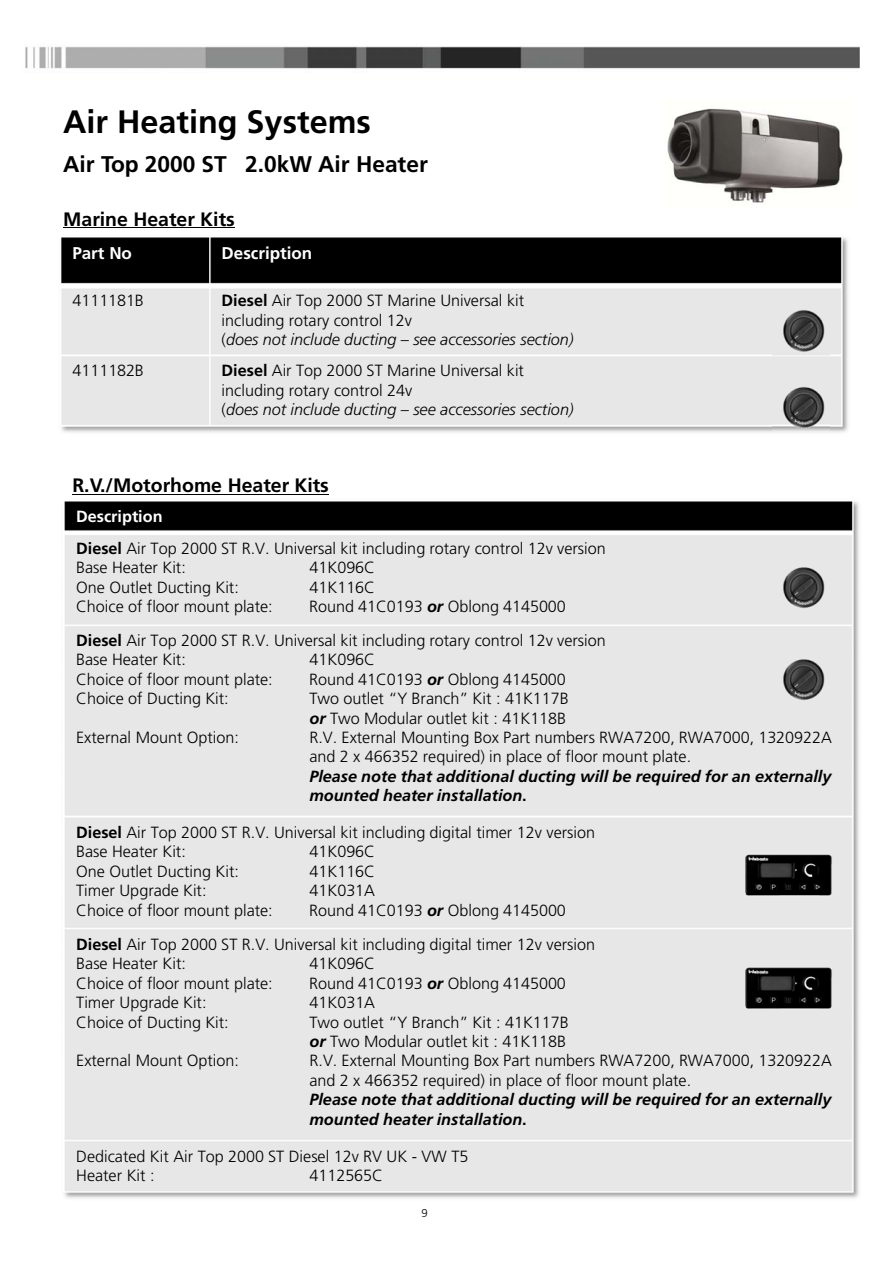
<style>
.page{position:relative;width:893px;height:1263px;background:#fff}
.page>*{position:absolute;margin:0;border:0;box-sizing:border-box;transform-origin:0 0}
.t1{font:700 32.4px "Frutiger";color:#000}
.t2{font:700 22.65px "Frutiger";color:#000}
.t3{font:700 19.5px "Frutiger";color:#000}
.t4{font:700 16.95px "Frutiger";color:#fff}
.t5{font:300 16.2px/19.4px "Frutiger";color:#000}
.t6{font:italic 700 16.2px/19.4px "Frutiger";color:#000}
.t7{font:300 11.4px "Frutiger";color:#000}
.s1{font-weight:700}
.s2{font-style:italic}
.s3{font-weight:700;color:#fff}
.s4{font-weight:700;font-style:italic}
.s5{font-style:normal}
</style>
<div class="page">
<img style="left:25px;top:46px;width:834px;height:23px">
<img style="left:61px;top:237px;width:787px;height:196px">
<hr style="left:63px;top:227px;width:172px;height:1px;background:#000">
<img style="left:667px;top:108px;width:177px;height:95px">
<img style="left:772px;top:307px;width:57px;height:48px">
<img style="left:772px;top:383px;width:57px;height:49px">
<img style="left:64px;top:501px;width:795px;height:698px">
<hr style="left:72px;top:494px;width:257px;height:1px;background:#000">
<img style="left:743px;top:854px;width:89px;height:44px">
<img style="left:743px;top:967px;width:89px;height:44px">
<img style="left:772px;top:563px;width:57px;height:49px">
<img style="left:772px;top:655px;width:57px;height:49px">
<h1 class="t1" style="left:63px;top:109px;width:309px">Air Heating Systems</h1>
<h2 class="t2" style="left:63px;top:155px;width:366px">Air Top 2000 ST 2.0kW Air Heater</h2>
<p class="t3" style="left:63px;top:211px;width:173px">Marine Heater Kits</p>
<p class="t4" style="left:72px;top:246px;width:61px">Part No</p>
<p class="t4" style="left:221px;top:246px;width:92px">Description</p>
<p class="t5" style="left:72px;top:292px;width:73px">4111181B</p>
<p class="t5" style="left:221px;top:292px;width:353px"><span class="s1">Diesel</span> Air Top 2000 ST Marine Universal kit including rotary control 12v<br>(<span class="s2">does not include ducting – see accessories section)</span></p>
<p class="t5" style="left:72px;top:362px;width:73px">4111182B</p>
<p class="t5" style="left:221px;top:362px;width:353px"><span class="s1">Diesel</span> Air Top 2000 ST Marine Universal kit including rotary control 24v<br>(<span class="s2">does not include ducting – see accessories section)</span></p>
<p class="t3" style="left:72px;top:478px;width:258px">R.V./Motorhome Heater Kits</p>
<p class="t5" style="left:76px;top:501px;width:531px;line-height:32.1px"><span class="s3">Description<br></span><span class="s1">Diesel</span> Air Top 2000 ST R.V. Universal kit including rotary control 12v version</p>
<p class="t5" style="left:76px;top:559px;width:111px">Base Heater Kit:</p>
<p class="t5" style="left:309px;top:559px;width:67px">41K096C</p>
<p class="t5" style="left:76px;top:579px;width:164px">One Outlet Ducting Kit:</p>
<p class="t5" style="left:309px;top:579px;width:67px">41K116C</p>
<p class="t5" style="left:76px;top:598px;width:198px">Choice of floor mount plate:</p>
<p class="t5" style="left:76px;top:591px;width:531px;line-height:33.9px;text-indent:233px">Round 41C0193 <span class="s4">or</span> Oblong 4145000<br><span class="s1">Diesel</span> Air Top 2000 ST R.V. Universal kit including rotary control 12v version</p>
<p class="t5" style="left:76px;top:651px;width:111px">Base Heater Kit:</p>
<p class="t5" style="left:309px;top:651px;width:67px">41K096C</p>
<p class="t5" style="left:76px;top:671px;width:198px">Choice of floor mount plate:</p>
<p class="t5" style="left:309px;top:671px;width:258px">Round 41C0193 <span class="s4">or</span> Oblong 4145000</p>
<p class="t5" style="left:76px;top:690px;width:154px">Choice of Ducting Kit:</p>
<p class="t5" style="left:309px;top:690px;width:261px">Two outlet “Y Branch” Kit : 41K117B <span class="s4">or</span> Two Modular outlet kit : 41K118B</p>
<p class="t5" style="left:76px;top:729px;width:164px">External Mount Option:</p>
<p class="t5" style="left:309px;top:729px;width:524px">R.V. External Mounting Box Part numbers RWA7200, RWA7000, 1320922A and 2 x 466352 required) in place of floor mount plate.</p>
<p class="t6" style="left:309px;top:768px;width:523px">Please note that additional ducting will be required for an externally mounted heater installation<span class="s5">.</span></p>
<p class="t5" style="left:76px;top:824px;width:520px"><span class="s1">Diesel</span> Air Top 2000 ST R.V. Universal kit including digital timer 12v version<br>Base Heater Kit:</p>
<p class="t5" style="left:309px;top:843px;width:67px">41K096C</p>
<p class="t5" style="left:76px;top:863px;width:164px">One Outlet Ducting Kit:</p>
<p class="t5" style="left:309px;top:863px;width:67px">41K116C</p>
<p class="t5" style="left:76px;top:882px;width:132px">Timer Upgrade Kit:</p>
<p class="t5" style="left:309px;top:882px;width:67px">41K031A</p>
<p class="t5" style="left:76px;top:902px;width:198px">Choice of floor mount plate:</p>
<p class="t5" style="left:76px;top:894px;width:520px;line-height:34.3px;text-indent:233px">Round 41C0193 <span class="s4">or</span> Oblong 4145000<br><span class="s1">Diesel</span> Air Top 2000 ST R.V. Universal kit including digital timer 12v version</p>
<p class="t5" style="left:76px;top:955px;width:111px">Base Heater Kit:</p>
<p class="t5" style="left:309px;top:955px;width:67px">41K096C</p>
<p class="t5" style="left:76px;top:975px;width:198px">Choice of floor mount plate:</p>
<p class="t5" style="left:309px;top:975px;width:258px">Round 41C0193 <span class="s4">or</span> Oblong 4145000</p>
<p class="t5" style="left:76px;top:994px;width:132px">Timer Upgrade Kit:</p>
<p class="t5" style="left:309px;top:994px;width:67px">41K031A</p>
<p class="t5" style="left:76px;top:1014px;width:154px">Choice of Ducting Kit:</p>
<p class="t5" style="left:309px;top:1014px;width:261px">Two outlet “Y Branch” Kit : 41K117B <span class="s4">or</span> Two Modular outlet kit : 41K118B</p>
<p class="t5" style="left:76px;top:1052px;width:164px">External Mount Option:</p>
<p class="t5" style="left:309px;top:1052px;width:524px">R.V. External Mounting Box Part numbers RWA7200, RWA7000, 1320922A and 2 x 466352 required) in place of floor mount plate.</p>
<p class="t6" style="left:309px;top:1091px;width:523px">Please note that additional ducting will be required for an externally mounted heater installation<span class="s5">.</span></p>
<p class="t5" style="left:76px;top:1148px;width:394px">Dedicated Kit Air Top 2000 ST Diesel 12v RV UK - VW T5<br>Heater Kit :</p>
<p class="t5" style="left:309px;top:1167px;width:75px">4112565C</p>
<p class="t7" style="left:421px;top:1209px;width:8px">9</p>
</div>
